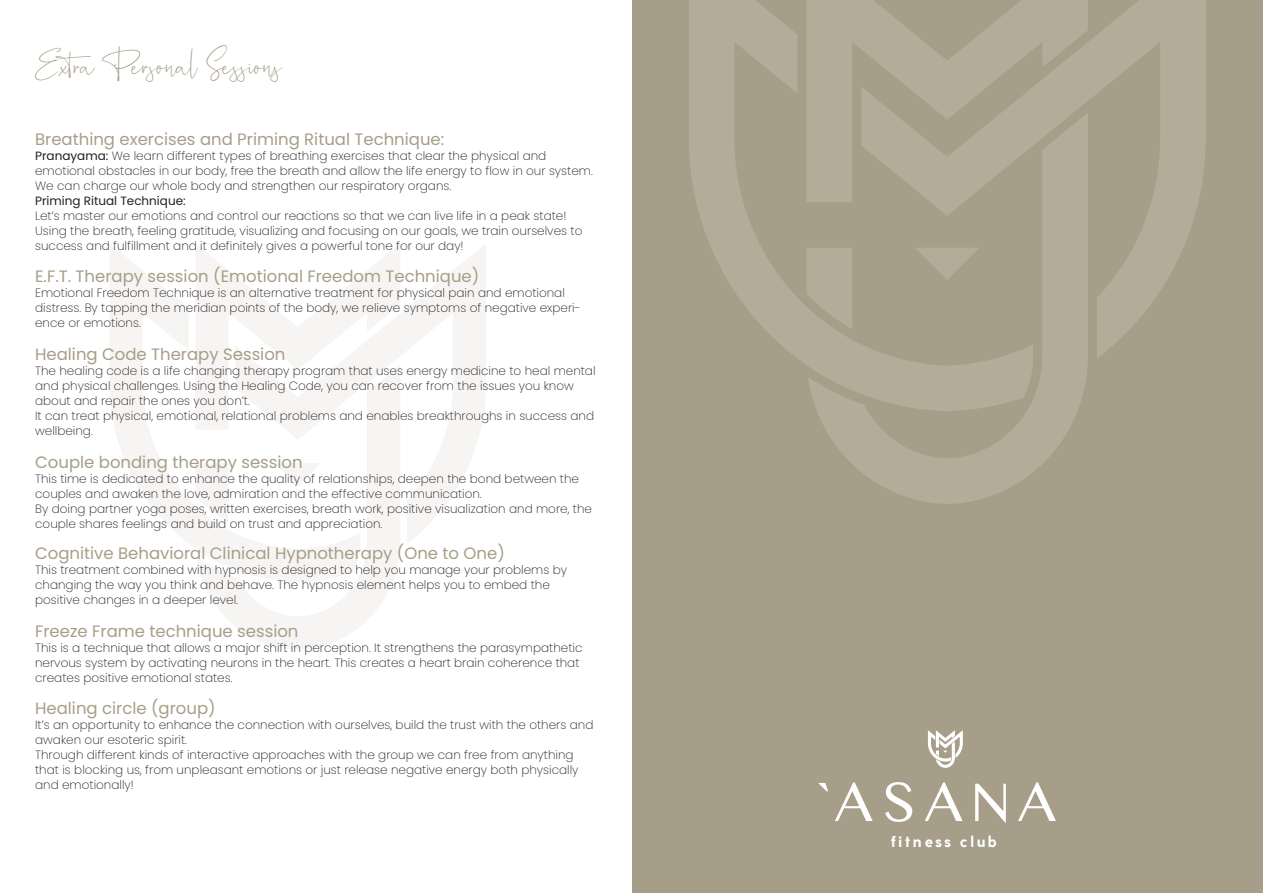
<style>
.page{position:relative;width:1263px;height:893px;background:#fff}
.page>*{position:absolute;margin:0;border:0;box-sizing:border-box;transform-origin:0 0}
.t1{font:34.65px "Silently FREE";color:#a69e88}
.t2{font:16.5px "Poppins";color:#a69e88}
.t3{font:700 15.3px "Cocomat";letter-spacing:.15em;color:#fff}
.t4{font:200 12px/15px "Poppins";color:#231f20}
.t5{font:12px "Poppins";color:#231f20}
.s1{font-weight:400}
</style>
<div class="page">
<div style="left:631px;top:0;width:632px;height:893px;background:#a69e88"></div>
<svg style="left:203px;top:544px;width:197px;height:105px;fill:#f6f5f3"></svg>
<svg style="left:367px;top:244px;width:119px;height:300px;fill:#f7f7f5"></svg>
<svg style="left:360px;top:244px;width:40px;height:186px"></svg>
<svg style="left:110px;top:244px;width:250px;height:338px"></svg>
<svg style="left:195px;top:463px;width:34px;height:59px"></svg>
<svg style="left:274px;top:463px;width:47px;height:23px"></svg>
<svg style="left:928px;top:730px;width:35px;height:38px"></svg>
<svg style="left:818px;top:783px;width:10px;height:8px"></svg>
<svg style="left:835px;top:782px;width:38px;height:39px"></svg>
<svg style="left:885px;top:782px;width:27px;height:40px"></svg>
<svg style="left:925px;top:782px;width:38px;height:39px"></svg>
<svg style="left:975px;top:784px;width:31px;height:38px"></svg>
<svg style="left:1018px;top:782px;width:38px;height:39px"></svg>
<svg style="left:817px;top:359px;width:271px;height:145px;fill:#b3ac99"></svg>
<svg style="left:1042px;top:0;width:164px;height:359px;fill:#b3ac99"></svg>
<svg style="left:1033px;top:0;width:55px;height:202px;fill:#b3ac99"></svg>
<svg style="left:689px;top:0;width:344px;height:411px"></svg>
<svg style="left:806px;top:248px;width:46px;height:81px;background:#b1aa96"></svg>
<svg style="left:915px;top:248px;width:64px;height:32px"></svg>
<h1 class="t1" style="left:34px;top:40px;width:249px">Extra Personal Sessions</h1>
<h2 class="t2" style="left:35px;top:129px;width:411px">Breathing exercises and Priming Ritual Technique:</h2>
<p class="t4" style="left:35px;top:148px;width:559px"><span class="s1">Pranayama:</span> We learn different types of breathing exercises that clear the physical and emotional obstacles in our body, free the breath and allow the life energy to flow in our system.<br>We can charge our whole body and strengthen our respiratory organs.</p>
<p class="t5" style="left:35px;top:193px;width:152px">Priming Ritual Technique:</p>
<p class="t4" style="left:35px;top:208px;width:549px">Let’s master our emotions and control our reactions so that we can live life in a peak state!<br>Using the breath, feeling gratitude, visualizing and focusing on our goals, we train ourselves to success and fulfillment and it definitely gives a powerful tone for our day!</p>
<h2 class="t2" style="left:35px;top:267px;width:446px">E.F.T. Therapy session (Emotional Freedom Technique)</h2>
<p class="t4" style="left:35px;top:286px;width:547px">Emotional Freedom Technique is an alternative treatment for physical pain and emotional distress. By tapping the meridian points of the body, we relieve symptoms of negative experi&shy;ence or emotions.</p>
<h2 class="t2" style="left:35px;top:345px;width:252px">Healing Code Therapy Session</h2>
<p class="t4" style="left:35px;top:363px;width:562px">The healing code is a life changing therapy program that uses energy medicine to heal mental and physical challenges. Using the Healing Code, you can recover from the issues you know about and repair the ones you don’t.<br>It can treat physical, emotional, relational problems and enables breakthroughs in success and wellbeing.</p>
<h2 class="t2" style="left:35px;top:452px;width:269px">Couple bonding therapy session</h2>
<p class="t4" style="left:35px;top:471px;width:558px">This time is dedicated to enhance the quality of relationships, deepen the bond between the couples and awaken the love, admiration and the effective communication.<br>By doing partner yoga poses, written exercises, breath work, positive visualization and more, the couple shares feelings and build on trust and appreciation.</p>
<h2 class="t2" style="left:35px;top:544px;width:471px">Cognitive Behavioral Clinical Hypnotherapy (One to One)</h2>
<p class="t4" style="left:35px;top:562px;width:533px">This treatment combined with hypnosis is designed to help you manage your problems by changing the way you think and behave. The hypnosis element helps you to embed the positive changes in a deeper level.</p>
<h2 class="t2" style="left:35px;top:621px;width:265px">Freeze Frame technique session</h2>
<p class="t4" style="left:35px;top:640px;width:549px">This is a technique that allows a major shift in perception. It strengthens the parasympathetic nervous system by activating neurons in the heart. This creates a heart brain coherence that creates positive emotional states.</p>
<h2 class="t2" style="left:35px;top:699px;width:182px">Healing circle (group)</h2>
<p class="t4" style="left:35px;top:718px;width:560px">It’s an opportunity to enhance the connection with ourselves, build the trust with the others and awaken our esoteric spirit.<br>Through different kinds of interactive approaches with the group we can free from anything that is blocking us, from unpleasant emotions or just release negative energy both physically and emotionally!</p>
<p class="t3" style="left:891px;top:831px;width:107px">f i t ness club</p>
</div>
